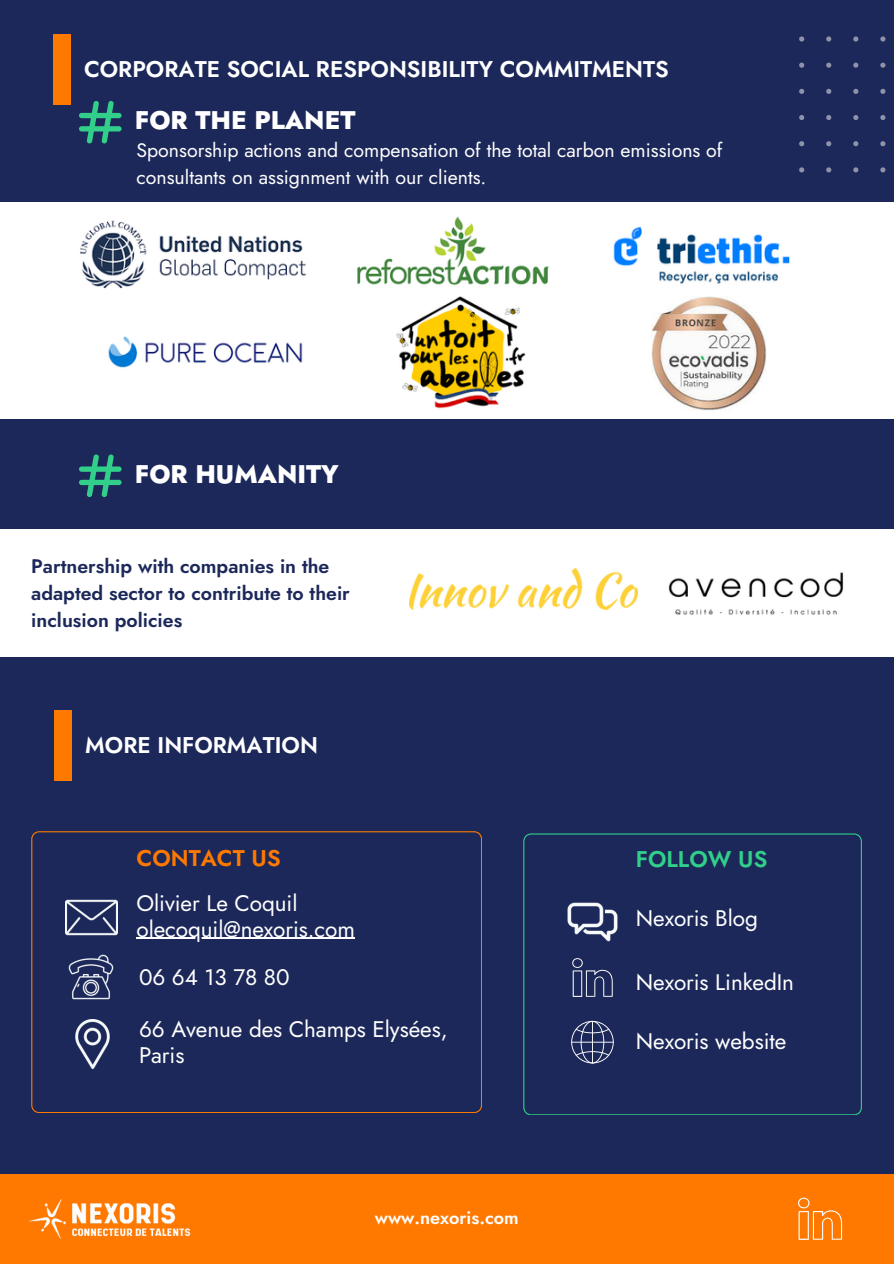
<style>
.page{position:relative;width:894px;height:1264px;background:#fff}
.page>*{position:absolute;margin:0;border:0;box-sizing:border-box;transform-origin:0 0}
.t1{font:800 25.5px "Jost";color:#fff}
.t2{font:600 22.65px "Jost";color:#fff}
.t3{font:600 22.65px "Jost";color:#ff7900}
.t4{font:600 22.65px "Jost";color:#32cf8a}
.t5{font:22.5px/25.8px "Jost";letter-spacing:-.005em;color:#fff}
.t6{font:19.5px/27px "Jost";color:#fff}
.t7{font:600 19.5px/27px "Jost";color:#1c2859}
.t8{font:600 18px "Jost";color:#fff}
</style>
<div class="page">
<div style="left:0;top:0;width:893px;height:1263px;background:#1c2859"></div>
<div style="left:0;top:202px;width:893px;height:217px;background:#fff"></div>
<svg style="left:79px;top:454px;width:42px;height:43px"></svg>
<div style="left:0;top:529px;width:893px;height:128px;background:#fff"></div>
<img style="left:80px;top:220px;width:226px;height:69px">
<img style="left:613px;top:226px;width:177px;height:58px">
<img style="left:357px;top:216px;width:192px;height:70px">
<img style="left:396px;top:296px;width:130px;height:113px">
<img style="left:108px;top:336px;width:195px;height:32px">
<img style="left:651px;top:296px;width:115px;height:115px">
<div style="left:0;top:1174px;width:893px;height:89px;background:#ff7900"></div>
<svg style="left:798px;top:1197px;width:43px;height:42px"></svg>
<img style="left:29px;top:1198px;width:162px;height:41px">
<svg style="left:31px;top:831px;width:450px;height:281px"></svg>
<div style="left:55px;top:710px;width:17px;height:70px;background:#ff7900"></div>
<svg style="left:799px;top:36px;width:87px;height:136px"></svg>
<img style="left:409px;top:568px;width:228px;height:41px">
<img style="left:668px;top:572px;width:176px;height:43px">
<div style="left:53px;top:34px;width:17px;height:70px;background:#ff7900"></div>
<svg style="left:79px;top:101px;width:42px;height:42px"></svg>
<svg style="left:523px;top:833px;width:338px;height:281px"></svg>
<img style="left:564px;top:894px;width:56px;height:55px">
<svg style="left:572px;top:958px;width:40px;height:38px"></svg>
<svg style="left:571px;top:1020px;width:42px;height:43px"></svg>
<hr style="left:571px;top:1041px;width:42px;height:1px;background:#fff">
<img style="left:65px;top:895px;width:52px;height:44px">
<img style="left:67px;top:953px;width:48px;height:47px">
<img style="left:68px;top:1019px;width:49px;height:49px">
<hr style="left:136px;top:937px;width:219px;height:1px;background:#fff">
<h1 class="t2" style="left:84px;top:52px;width:586px">CORPORATE SOCIAL RESPONSIBILITY COMMITMENTS</h1>
<h4 class="t1" style="left:135px;top:102px;width:222px">FOR THE PLANET</h4>
<p class="t6" style="left:136px;top:137px;width:587px">Sponsorship actions and compensation of the total carbon emissions of consultants on assignment with our clients.</p>
<h1 class="t1" style="left:135px;top:455px;width:205px">FOR HUMANITY</h1>
<p class="t7" style="left:31px;top:552px;width:320px">Partnership with companies in the adapted sector to contribute to their inclusion policies</p>
<p class="t2" style="left:85px;top:728px;width:234px">MORE INFORMATION</p>
<p class="t3" style="left:136px;top:842px;width:146px">CONTACT US</p>
<p class="t5" style="left:136px;top:889px;width:162px">Olivier Le Coquil</p>
<p class="t5" style="left:136px;top:915px;width:220px">olecoquil@nexoris.com</p>
<p class="t5" style="left:139px;top:964px;width:152px">06 64 13 78 80</p>
<p class="t5" style="left:139px;top:1016px;width:310px">66 Avenue des Champs Elysées,<br>Paris</p>
<h2 class="t8" style="left:374px;top:1205px;width:145px">www.nexoris.com</h2>
<p class="t4" style="left:635px;top:843px;width:133px">FOLLOW US</p>
<p class="t5" style="left:635px;top:905px;width:123px">Nexoris Blog</p>
<p class="t5" style="left:635px;top:968px;width:160px">Nexoris LinkedIn</p>
<p class="t5" style="left:635px;top:1028px;width:152px">Nexoris website</p>
</div>
